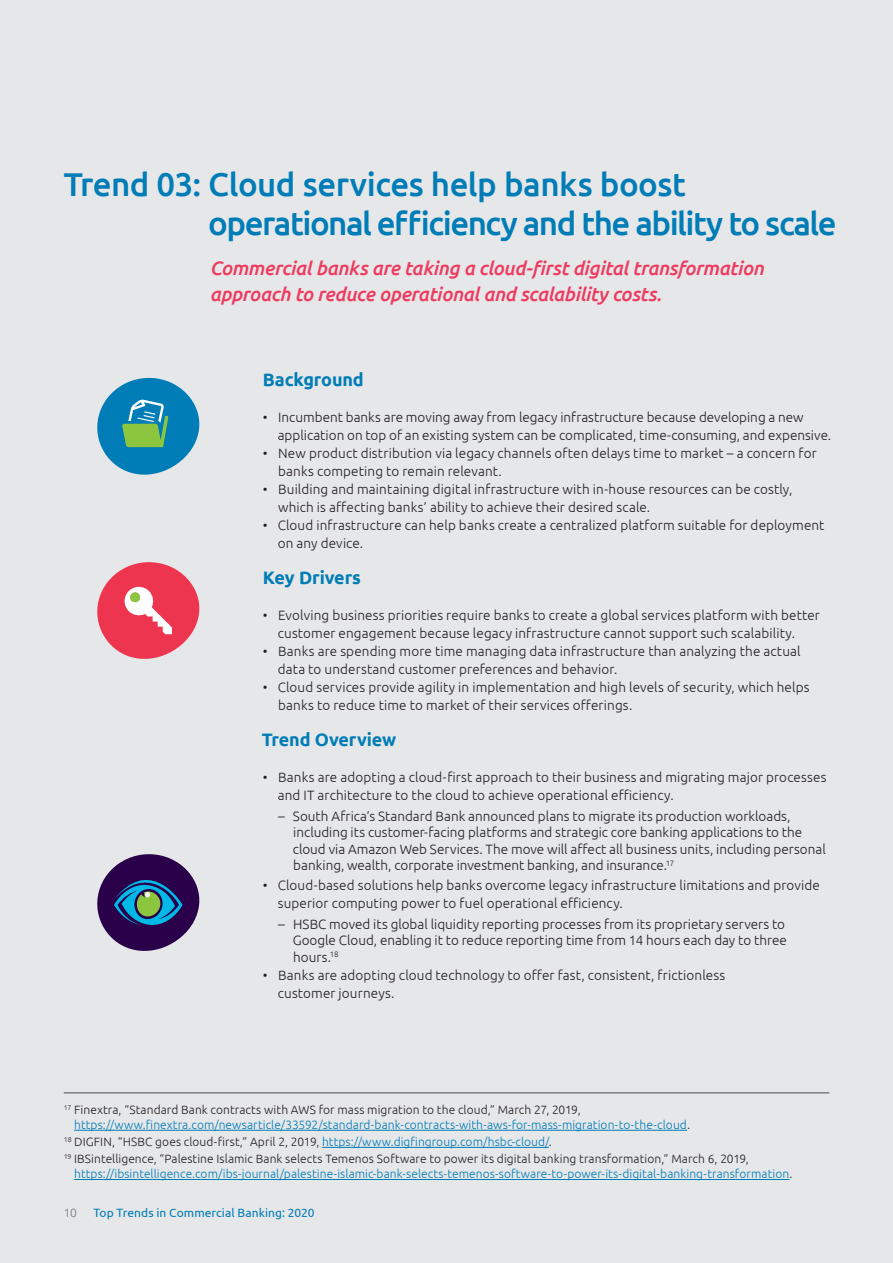
<style>
.page{position:relative;width:893px;height:1263px;background:#e6e7e9}
.page>*{position:absolute;margin:0;border:0;box-sizing:border-box;transform-origin:0 0}
.t1{font:500 33px/39px "Ubuntu";letter-spacing:-.035em;color:#007cb6}
.t2{font:italic 500 19.5px/25.5px "Ubuntu";letter-spacing:-.015em;color:#ee3b60}
.t3{font:700 18px "Ubuntu";letter-spacing:-.01em;color:#007cb6}
.t4{font:300 13.5px/18px "Ubuntu";letter-spacing:.01em;color:#231f20}
.t5{font:300 12px/15px "Ubuntu";letter-spacing:.005em;color:#007cb6}
.t6{font:300 12px/17.1px "Ubuntu";letter-spacing:.005em;color:#231f20}
.t7{font:12px "Ubuntu";letter-spacing:.005em;color:#007cb6}
.t8{font:300 12px "Ubuntu";color:#76787b}
.s1{color:#231f20}
.s2{color:#007cb6}
</style>
<div class="page">
<hr style="left:74px;top:1130px;width:613px;height:1px;background:#007cb6">
<hr style="left:322px;top:1147px;width:227px;height:1px;background:#007cb6">
<hr style="left:74px;top:1179px;width:715px;height:1px;background:#007cb6">
<hr style="left:64px;top:1092px;width:765px;height:1px;background:#4b4c4d">
<svg style="left:97px;top:377px;width:103px;height:98px"></svg>
<svg style="left:97px;top:562px;width:103px;height:97px"></svg>
<div style="left:130px;top:592px;width:10px;height:10px;background:#8bc63e;border-radius:50%"></div>
<svg style="left:97px;top:854px;width:103px;height:97px"></svg>
<h1 class="t1" style="left:208px;top:163px;width:630px;text-indent:-145px">Trend 03: Cloud services help banks boost operational efficiency and the ability to scale</h1>
<h2 class="t2" style="left:210px;top:255px;width:555px">Commercial banks are taking a cloud-first digital transformation approach to reduce operational and scalability costs.</h2>
<h3 class="t3" style="left:263px;top:369px;width:102px">Background</h3>
<p class="t4" style="left:278px;top:408px;width:555px;text-indent:-15px">• Incumbent banks are moving away from legacy infrastructure because developing a new application on top of an existing system can be complicated, time-consuming, and expensive.</p>
<p class="t4" style="left:278px;top:444px;width:540px;text-indent:-16px">• New product distribution via legacy channels often delays time to market – a concern for banks competing to remain relevant.</p>
<p class="t4" style="left:278px;top:480px;width:516px;text-indent:-15px">• Building and maintaining digital infrastructure with in-house resources can be costly, which is affecting banks’ ability to achieve their desired scale.</p>
<p class="t4" style="left:278px;top:516px;width:548px;text-indent:-15px">• Cloud infrastructure can help banks create a centralized platform suitable for deployment on any device.</p>
<h3 class="t3" style="left:263px;top:567px;width:99px">Key Drivers</h3>
<p class="t4" style="left:278px;top:606px;width:544px;text-indent:-15px">• Evolving business priorities require banks to create a global services platform with better customer engagement because legacy infrastructure cannot support such scalability.</p>
<p class="t4" style="left:278px;top:642px;width:524px;text-indent:-15px">• Banks are spending more time managing data infrastructure than analyzing the actual data to understand customer preferences and behavior.</p>
<p class="t4" style="left:278px;top:678px;width:533px;text-indent:-16px">• Cloud services provide agility in implementation and high levels of security, which helps banks to reduce time to market of their services offerings.</p>
<h3 class="t3" style="left:262px;top:729px;width:136px">Trend Overview</h3>
<p class="t4" style="left:278px;top:768px;width:550px;text-indent:-15px">• Banks are adopting a cloud-first approach to their business and migrating major processes and IT architecture to the cloud to achieve operational efficiency.</p>
<p class="t4" style="left:293px;top:807px;width:534px;line-height:16.5px;text-indent:-15px">– South Africa’s Standard Bank announced plans to migrate its production workloads, including its customer-facing platforms and strategic core banking applications to the cloud via Amazon Web Services. The move will affect all business units, including personal banking, wealth, corporate investment banking, and insurance.<sup>17</sup></p>
<p class="t4" style="left:278px;top:876px;width:544px;text-indent:-15px">• Cloud-based solutions help banks overcome legacy infrastructure limitations and provide superior computing power to fuel operational efficiency.</p>
<p class="t4" style="left:293px;top:915px;width:496px;line-height:16.5px;text-indent:-15px">– HSBC moved its global liquidity reporting processes from its proprietary servers to<br>Google Cloud, enabling it to reduce reporting time from 14 hours each day to three hours.<sup>18</sup></p>
<p class="t4" style="left:278px;top:966px;width:449px;text-indent:-15px">• Banks are adopting cloud technology to offer fast, consistent, frictionless customer journeys.</p>
<p class="t5" style="left:74px;top:1102px;width:617px;text-indent:-10px"><sup>17</sup> <span class="s1">Finextra, “Standard Bank contracts with AWS for mass migration to the cloud,” March 27, 2019, </span>https://www.finextra.com/newsarticle/33592/standard-bank-contracts-with-aws-for-mass-migration-to-the-cloud<span class="s1">.</span></p>
<p class="t6" style="left:64px;top:1133px;width:686px"><sup>18</sup> DIGFIN, “HSBC goes cloud-first,” April 2, 2019, <span class="s2">https://www.digfingroup.com/hsbc-cloud/</span>.<br><sup>19</sup> IBSintelligence, “Palestine Islamic Bank selects Temenos Software to power its digital banking transformation,” March 6, 2019,</p>
<p class="t5" style="left:74px;top:1166px;width:720px">https://ibsintelligence.com/ibs-journal/palestine-islamic-bank-selects-temenos-software-to-power-its-digital-banking-transformation<span class="s1">.</span></p>
<p class="t8" style="left:64px;top:1205px;width:15px">10</p>
<p class="t7" style="left:94px;top:1205px;width:223px">Top Trends in Commercial Banking: 2020</p>
</div>
